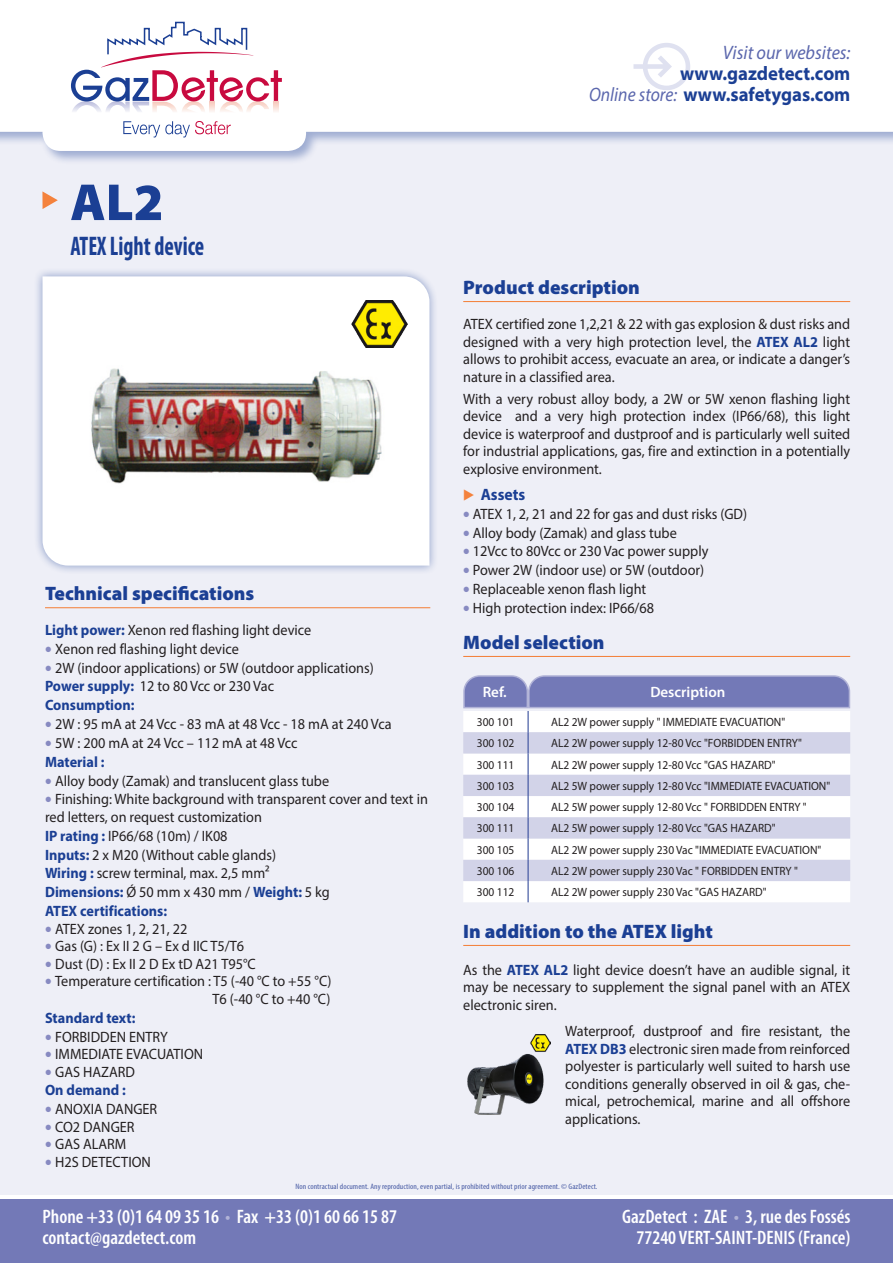
<style>
.page{position:relative;width:893px;height:1263px;background:#fff}
.page>*{position:absolute;margin:0;border:0;box-sizing:border-box;transform-origin:0 0}
.t1{font:900 52.5px "Myriad Pro";color:#1b3f94}
.t2{font:700 condensed 27px "Myriad Pro";color:#1b3f94;scale:.83 1}
.t3{font:600 condensed 19.5px/21px "Myriad Pro";color:#fff}
.t4{font:900 19.5px "Myriad Pro";color:#1b3f94}
.t5{font:700 semi-expanded 19.5px/21px "Myriad Pro";color:#1b3f94;text-align:right;scale:.9 1}
.t6{font:italic 19.5px "Myriad Pro";color:#5b67ad;scale:.93 1}
.t7{font:700 16.5px "Myriad Pro";color:#1b3f94;scale:.95 1}
.t8{font:15px/17.5px "Myriad Pro";color:#231f20;text-align:justify;scale:.95 1}
.t9{font:700 15px "Myriad Pro";color:#1b3f94;scale:.95 1}
.t10{font:600 15px "Myriad Pro";color:#fff}
.t11{font:12px "Myriad Pro";color:#231f20;scale:.95 1}
.t12{font:condensed 7.8px "Myriad Pro";letter-spacing:.01em;color:#495ca5;scale:1.1 1}
.s1{font-weight:700;color:#1b3f94}
.s2{font-weight:900;font-stretch:semi-expanded;font-size:18px;color:#878ac1}
.s3{font-weight:400;color:#231f20}
.s4{font-weight:400;font-style:italic;font-stretch:normal;color:#5b67ad}
.s5{color:#b1b3d7}
</style>
<div class="page">
<div style="left:0;top:0;width:893px;height:1195px;background:#eeeff7"></div>
<svg style="left:42px;top:191px;width:16px;height:18px"></svg>
<div style="left:34px;top:267px;width:405px;height:308px;background:#1b3f94;opacity:.48"></div>
<div style="left:43px;top:276px;width:386px;height:290px;background:#fff"></div>
<div style="left:0;top:1199px;width:893px;height:64px;background:#7379b7"></div>
<div style="left:0;top:0;width:893px;height:165px;background:#1b3f94;opacity:.38"></div>
<svg style="left:0;top:0;width:893px;height:151px;background:#fafafc"></svg>
<svg style="left:633px;top:43px;width:57px;height:47px"></svg>
<svg style="left:71px;top:21px;width:211px;height:92px;background:#e8d9e4"></svg>
<svg style="left:123px;top:121px;width:108px;height:16px;background:#e0d6e4"></svg>
<hr style="left:463px;top:301px;width:387px;height:1px;background:#f4823d">
<img style="left:63px;top:346px;width:346px;height:156px">
<hr style="left:463px;top:656px;width:387px;height:1px;background:#f4823d">
<hr style="left:463px;top:945px;width:387px;height:1px;background:#f4823d">
<hr style="left:45px;top:607px;width:385px;height:1px;background:#f4823d">
<svg style="left:463px;top:675px;width:388px;height:34px;background:#7e84bd"></svg>
<div style="left:463px;top:711px;width:387px;height:191px;background:#fff"></div>
<svg style="left:463px;top:732px;width:387px;height:149px;background:#e5e5f1"></svg>
<hr style="left:527px;top:711px;width:2px;height:21px;background:#384f9d">
<hr style="left:527px;top:732px;width:2px;height:21px;background:#384f9d">
<hr style="left:527px;top:753px;width:2px;height:22px;background:#384f9d">
<hr style="left:527px;top:775px;width:2px;height:21px;background:#384f9d">
<hr style="left:527px;top:796px;width:2px;height:21px;background:#384f9d">
<hr style="left:527px;top:817px;width:2px;height:21px;background:#384f9d">
<hr style="left:527px;top:838px;width:2px;height:22px;background:#384f9d">
<hr style="left:527px;top:860px;width:2px;height:21px;background:#384f9d">
<hr style="left:527px;top:881px;width:2px;height:21px;background:#384f9d">
<img style="left:351px;top:300px;width:57px;height:48px">
<img style="left:467px;top:1034px;width:84px;height:80px">
<img style="left:120px;top:404px;width:232px;height:35px">
<p class="t1" style="left:70px;top:167px;width:95px">AL2</p>
<p class="t2" style="left:70px;top:229px;width:163px">ATEX Light device</p>
<p class="t4" style="left:45px;top:581px;width:211px">Technical specifications</p>
<p class="t8" style="left:45px;top:621px;width:282px"><span class="s1">Light power:</span> Xenon red flashing light device</p>
<p class="t8" style="left:45px;top:640px;width:206px"><span class="s2">•</span> Xenon red flashing light device</p>
<p class="t8" style="left:45px;top:658px;width:348px"><span class="s2">•</span> 2W (indoor applications) or 5W (outdoor applications)</p>
<p class="t8" style="left:45px;top:677px;width:243px"><span class="s1">Power supply:</span> 12 to 80 Vcc or 230 Vac</p>
<p class="t9" style="left:45px;top:695px;width:96px">Consumption:</p>
<p class="t8" style="left:45px;top:715px;width:366px"><span class="s2">•</span> 2W : 95 mA at 24 Vcc - 83 mA at 48 Vcc - 18 mA at 240 Vca</p>
<p class="t8" style="left:45px;top:734px;width:267px"><span class="s2">•</span> 5W : 200 mA at 24 Vcc – 112 mA at 48 Vcc</p>
<p class="t9" style="left:45px;top:752px;width:64px">Material :</p>
<p class="t8" style="left:45px;top:771px;width:301px"><span class="s2">•</span> Alloy body (Zamak) and translucent glass tube</p>
<p class="t8" style="left:45px;top:790px;width:405px"><span class="s2">•</span> Finishing: White background with transparent cover and text in red letters, on request customization</p>
<p class="t8" style="left:45px;top:827px;width:194px"><span class="s1">IP rating :</span> IP66/68 (10m) / IK08</p>
<p class="t8" style="left:45px;top:845px;width:245px"><span class="s1">Inputs:</span> 2 x M20 (Without cable glands)</p>
<p class="t8" style="left:45px;top:864px;width:238px"><span class="s1">Wiring :</span> screw terminal, max. 2,5 mm²</p>
<p class="t9" style="left:45px;top:882px;width:301px">Dimensions: <span class="s3">50 mm x 430 mm /</span> Weight: <span class="s3">5 kg</span></p>
<p class="t9" style="left:45px;top:901px;width:130px">ATEX certifications:</p>
<p class="t8" style="left:45px;top:919px;width:151px"><span class="s2">•</span> ATEX zones 1, 2, 21, 22</p>
<p class="t8" style="left:45px;top:937px;width:211px"><span class="s2">•</span> Gas (G) : Ex II 2 G – Ex d IIC T5/T6</p>
<p class="t8" style="left:45px;top:955px;width:223px"><span class="s2">•</span> Dust (D) : Ex II 2 D Ex tD A21 T95°C</p>
<p class="t8" style="left:45px;top:972px;width:303px"><span class="s2">•</span> Temperature certification : T5 (-40 °C to +55 °C)</p>
<p class="t8" style="left:212px;top:990px;width:126px">T6 (-40 °C to +40 °C)</p>
<p class="t9" style="left:45px;top:1008px;width:97px">Standard text:</p>
<p class="t8" style="left:45px;top:1027px;width:131px"><span class="s2">•</span> FORBIDDEN ENTRY</p>
<p class="t8" style="left:45px;top:1045px;width:168px"><span class="s2">•</span> IMMEDIATE EVACUATION</p>
<p class="t8" style="left:45px;top:1062px;width:96px"><span class="s2">•</span> GAS HAZARD</p>
<p class="t9" style="left:45px;top:1080px;width:86px">On demand :</p>
<p class="t8" style="left:45px;top:1100px;width:120px"><span class="s2">•</span> ANOXIA DANGER</p>
<p class="t8" style="left:45px;top:1118px;width:96px"><span class="s2">•</span> CO2 DANGER</p>
<p class="t8" style="left:45px;top:1135px;width:87px"><span class="s2">•</span> GAS ALARM</p>
<p class="t8" style="left:45px;top:1153px;width:113px"><span class="s2">•</span> H2S DETECTION</p>
<h3 class="t6" style="left:723px;top:40px;width:139px">Visit our websites:</h3>
<h3 class="t5" style="left:589px;top:62px;width:292px">www.gazdetect.com<br><span class="s4">Online store:</span> www.safetygas.com</h3>
<p class="t4" style="left:463px;top:275px;width:178px">Product description</p>
<p class="t8" style="left:463px;top:315px;width:409px">ATEX certified zone 1,2,21 &amp; 22 with gas explosion &amp; dust risks and designed with a very high protection level, the <span class="s1">ATEX AL2</span> light allows to prohibit access, evacuate an area, or indicate a danger’s nature in a classified area.</p>
<p class="t8" style="left:463px;top:389px;width:409px">With a very robust alloy body, a 2W or 5W xenon flashing light device and a very high protection index (IP66/68), this light device is waterproof and dustproof and is particularly well suited for industrial applications, gas, fire and extinction in a potentially explosive environment.</p>
<p class="t7" style="left:481px;top:483px;width:49px">Assets</p>
<p class="t8" style="left:463px;top:505px;width:300px"><span class="s2">•</span> ATEX 1, 2, 21 and 22 for gas and dust risks (GD)</p>
<p class="t8" style="left:463px;top:523px;width:226px"><span class="s2">•</span> Alloy body (Zamak) and glass tube</p>
<p class="t8" style="left:463px;top:542px;width:260px"><span class="s2">•</span> 12Vcc to 80Vcc or 230 Vac power supply</p>
<p class="t8" style="left:463px;top:561px;width:255px"><span class="s2">•</span> Power 2W (indoor use) or 5W (outdoor)</p>
<p class="t8" style="left:463px;top:580px;width:194px"><span class="s2">•</span> Replaceable xenon flash light</p>
<p class="t8" style="left:463px;top:599px;width:202px"><span class="s2">•</span> High protection index: IP66/68</p>
<p class="t4" style="left:463px;top:629px;width:143px">Model selection</p>
<p class="t10" style="left:483px;top:683px;width:26px">Ref.</p>
<p class="t10" style="left:650px;top:683px;width:77px">Description</p>
<p class="t11" style="left:477px;top:714px;width:41px">300 101</p>
<p class="t11" style="left:551px;top:714px;width:248px">AL2 2W power supply " IMMEDIATE EVACUATION"</p>
<p class="t11" style="left:477px;top:736px;width:41px">300 102</p>
<p class="t11" style="left:551px;top:736px;width:266px">AL2 2W power supply 12-80 Vcc "FORBIDDEN ENTRY"</p>
<p class="t11" style="left:477px;top:757px;width:41px">300 111</p>
<p class="t11" style="left:551px;top:757px;width:238px">AL2 2W power supply 12-80 Vcc "GAS HAZARD"</p>
<p class="t11" style="left:477px;top:778px;width:41px">300 103</p>
<p class="t11" style="left:551px;top:778px;width:295px">AL2 5W power supply 12-80 Vcc "IMMEDIATE EVACUATION"</p>
<p class="t11" style="left:477px;top:800px;width:41px">300 104</p>
<p class="t11" style="left:551px;top:800px;width:271px">AL2 5W power supply 12-80 Vcc " FORBIDDEN ENTRY "</p>
<p class="t11" style="left:477px;top:821px;width:41px">300 111</p>
<p class="t11" style="left:551px;top:821px;width:238px">AL2 5W power supply 12-80 Vcc "GAS HAZARD"</p>
<p class="t11" style="left:477px;top:842px;width:41px">300 105</p>
<p class="t11" style="left:551px;top:842px;width:286px">AL2 2W power supply 230 Vac "IMMEDIATE EVACUATION"</p>
<p class="t11" style="left:477px;top:863px;width:41px">300 106</p>
<p class="t11" style="left:551px;top:863px;width:261px">AL2 2W power supply 230 Vac " FORBIDDEN ENTRY "</p>
<p class="t11" style="left:477px;top:885px;width:41px">300 112</p>
<p class="t11" style="left:551px;top:885px;width:228px">AL2 2W power supply 230 Vac "GAS HAZARD"</p>
<p class="t4" style="left:463px;top:918px;width:251px">In addition to the ATEX light</p>
<p class="t8" style="left:463px;top:961px;width:409px">As the <span class="s1">ATEX AL2</span> light device doesn’t have an audible signal, it may be necessary to supplement the signal panel with an ATEX electronic siren.</p>
<p class="t8" style="left:565px;top:1022px;width:301px">Waterproof, dustproof and fire resistant, the <span class="s1">ATEX DB3</span> electronic siren made from reinforced polyester is particularly well suited to harsh use conditions generally observed in oil &amp; gas, che&shy;mical, petrochemical, marine and all offshore applications.</p>
<p class="t12" style="left:295px;top:1182px;width:276px">Non contractual document. Any reproduction, even partial, is prohibited without prior agreement. © GazDetect.</p>
<h3 class="t3" style="left:43px;top:1206px;width:356px">Phone +33 (0)1 64 09 35 16 <span class="s5">•</span> Fax +33 (0)1 60 66 15 87 contact@gazdetect.com</h3>
<h3 class="t3" style="left:622px;top:1206px;width:230px;text-align:right">GazDetect : ZAE <span class="s5">•</span> 3, rue des Fossés<br>77240 VERT-SAINT-DENIS (France)</h3>
</div>
